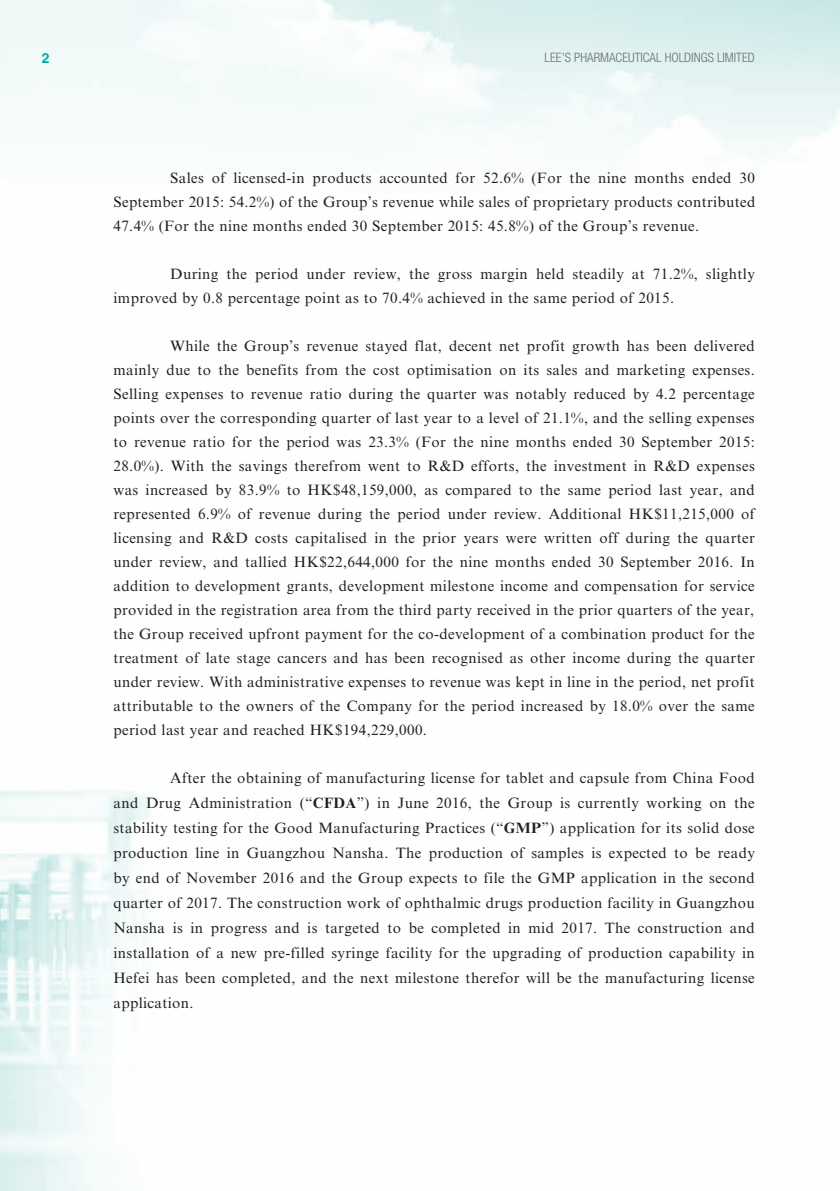
<style>
.page{position:relative;width:840px;height:1191px;background:#fff}
.page>*{position:absolute;margin:0;border:0;box-sizing:border-box;transform-origin:0 0}
.t1{font:15px/24px "Times New Roman MT Std";letter-spacing:.025em;color:#231f20;text-align:justify}
.t2{font:700 14px "Helvetica LT Std";color:#00aca2}
.t3{font:300 condensed 13px "Helvetica Neue LT Std";color:#6c6d70}
.s1{font-weight:700}
</style>
<div class="page">
<img style="left:0;top:0;width:839px;height:1191px">
<p class="t2" style="left:42px;top:50px;width:9px">2</p>
<p class="t3" style="left:544px;top:50px;width:212px">LEE’S PHARMACEUTICAL HOLDINGS LIMITED</p>
<p class="t1" style="left:113px;top:165px;width:643px;text-indent:57px">Sales of licensed-in products accounted for 52.6% (For the nine months ended 30<br>September 2015: 54.2%) of the Group’s revenue while sales of proprietary products contributed 47.4% (For the nine months ended 30 September 2015: 45.8%) of the Group’s revenue.</p>
<p class="t1" style="left:113px;top:261px;width:642px;text-indent:57px">During the period under review, the gross margin held steadily at 71.2%, slightly improved by 0.8 percentage point as to 70.4% achieved in the same period of 2015.</p>
<p class="t1" style="left:113px;top:333px;width:642px;text-indent:57px">While the Group’s revenue stayed flat, decent net profit growth has been delivered mainly due to the benefits from the cost optimisation on its sales and marketing expenses.<br>Selling expenses to revenue ratio during the quarter was notably reduced by 4.2 percentage points over the corresponding quarter of last year to a level of 21.1%, and the selling expenses to revenue ratio for the period was 23.3% (For the nine months ended 30 September 2015:<br>28.0%). With the savings therefrom went to R&amp;D efforts, the investment in R&amp;D expenses was increased by 83.9% to HK$48,159,000, as compared to the same period last year, and represented 6.9% of revenue during the period under review. Additional HK$11,215,000 of licensing and R&amp;D costs capitalised in the prior years were written off during the quarter under review, and tallied HK$22,644,000 for the nine months ended 30 September 2016. In addition to development grants, development milestone income and compensation for service provided in the registration area from the third party received in the prior quarters of the year, the Group received upfront payment for the co-development of a combination product for the treatment of late stage cancers and has been recognised as other income during the quarter under review. With administrative expenses to revenue was kept in line in the period, net profit attributable to the owners of the Company for the period increased by 18.0% over the same period last year and reached HK$194,229,000.</p>
<p class="t1" style="left:113px;top:765px;width:642px;line-height:25px;text-indent:57px">After the obtaining of manufacturing license for tablet and capsule from China Food and Drug Administration (“<span class="s1">CFDA</span>”) in June 2016, the Group is currently working on the stability testing for the Good Manufacturing Practices (“<span class="s1">GMP</span>”) application for its solid dose production line in Guangzhou Nansha. The production of samples is expected to be ready by end of November 2016 and the Group expects to file the GMP application in the second quarter of 2017. The construction work of ophthalmic drugs production facility in Guangzhou Nansha is in progress and is targeted to be completed in mid 2017. The construction and installation of a new pre-filled syringe facility for the upgrading of production capability in Hefei has been completed, and the next milestone therefor will be the manufacturing license application.</p>
</div>
